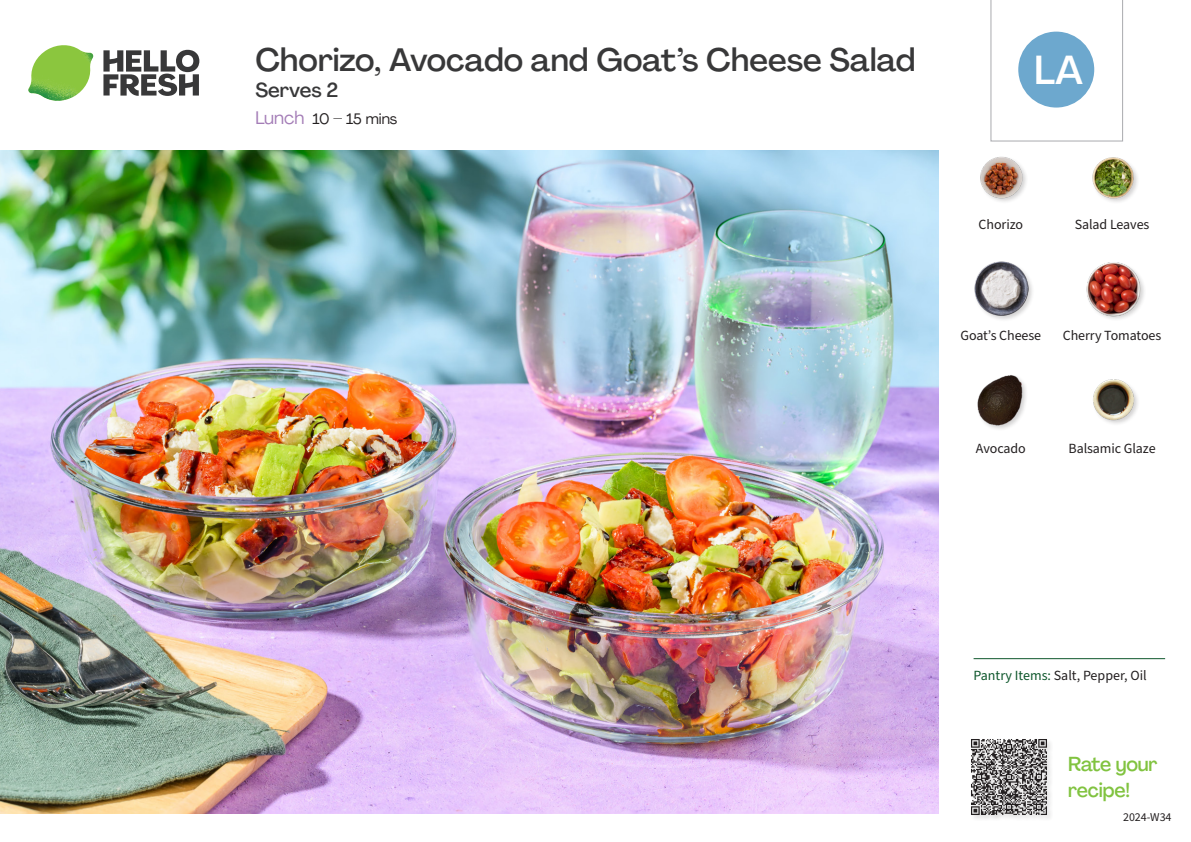
<style>
.page{position:relative;width:1191px;height:842px;background:#fff}
.page>*{position:absolute;margin:0;border:0;box-sizing:border-box;transform-origin:0 0}
._24_Recipe_Nr_Bag{font:500 40px "Agrandir";color:#fff}
._15_Titel_UK{font:500 32px "Agrandir";color:#383839}
._24_Before_Start_Titel{font:500 20px/26px "Agrandir";letter-spacing:-.01em;color:#81c340;scale:.96 1}
._15_Titel_UK-2{font:500 20px "Agrandir";color:#383839}
._02_Box_Type{font:15px "Agrandir";color:#231f20}
._18_FRONT_ingredients_UK{font:14px "Source Sans Pro";letter-spacing:-.005em;color:#231f20}
.t1{font:12px "Source Sans Variable";letter-spacing:-.005em;color:#231f20}
.s1{font-size:18px;color:#a47db7}
.s2{color:#0e572c}
</style>
<div class="page">
<svg style="left:103px;top:50px;width:96px;height:46px"></svg>
<img style="left:28px;top:45px;width:65px;height:56px">
<hr style="left:973px;top:658px;width:192px;height:1px;background:#0e572c">
<div style="left:970px;top:738px;width:83px;height:83px;background:#f8f8f8"></div>
<img style="left:971px;top:739px;width:79px;height:79px">
<svg style="left:990px;top:0;width:133px;height:142px"></svg>
<img style="left:980px;top:156px;width:46px;height:46px">
<div style="left:974px;top:261px;width:60px;height:61px;background:#231f20;opacity:.2"></div>
<img style="left:974px;top:262px;width:54px;height:54px">
<div style="left:977px;top:374px;width:51px;height:58px;background:#231f20;opacity:.2"></div>
<img style="left:977px;top:374px;width:51px;height:53px">
<div style="left:1085px;top:262px;width:61px;height:60px;background:#231f20;opacity:.2"></div>
<img style="left:1086px;top:262px;width:54px;height:54px">
<img style="left:1092px;top:157px;width:46px;height:45px">
<img style="left:0;top:150px;width:938px;height:664px">
<img style="left:1093px;top:379px;width:45px;height:45px">
<p class="_15_Titel_UK" style="left:255px;top:40px;width:661px">Chorizo, Avocado and Goat’s Cheese Salad</p>
<p class="_15_Titel_UK-2" style="left:255px;top:77px;width:85px">Serves 2</p>
<p class="_02_Box_Type" style="left:255px;top:109px;width:144px"><span class="s1">Lunch</span> 10 – 15 mins</p>
<p class="_24_Recipe_Nr_Bag" style="left:1034px;top:45px;width:50px">LA</p>
<p class="_18_FRONT_ingredients_UK" style="left:978px;top:215px;width:46px">Chorizo</p>
<p class="_18_FRONT_ingredients_UK" style="left:1074px;top:215px;width:76px">Salad Leaves</p>
<p class="_18_FRONT_ingredients_UK" style="left:960px;top:326px;width:82px">Goat’s Cheese</p>
<p class="_18_FRONT_ingredients_UK" style="left:1062px;top:326px;width:100px">Cherry Tomatoes</p>
<p class="_18_FRONT_ingredients_UK" style="left:976px;top:438px;width:51px">Avocado</p>
<p class="_18_FRONT_ingredients_UK" style="left:1068px;top:438px;width:89px">Balsamic Glaze</p>
<p class="_18_FRONT_ingredients_UK" style="left:973px;top:666px;width:175px"><span class="s2">Pantry Items:</span> Salt, Pepper, Oil</p>
<p class="_24_Before_Start_Titel" style="left:1068px;top:751px;width:95px">Rate your recipe!</p>
<p class="t1" style="left:1123px;top:810px;width:50px">2024-W34</p>
</div>
